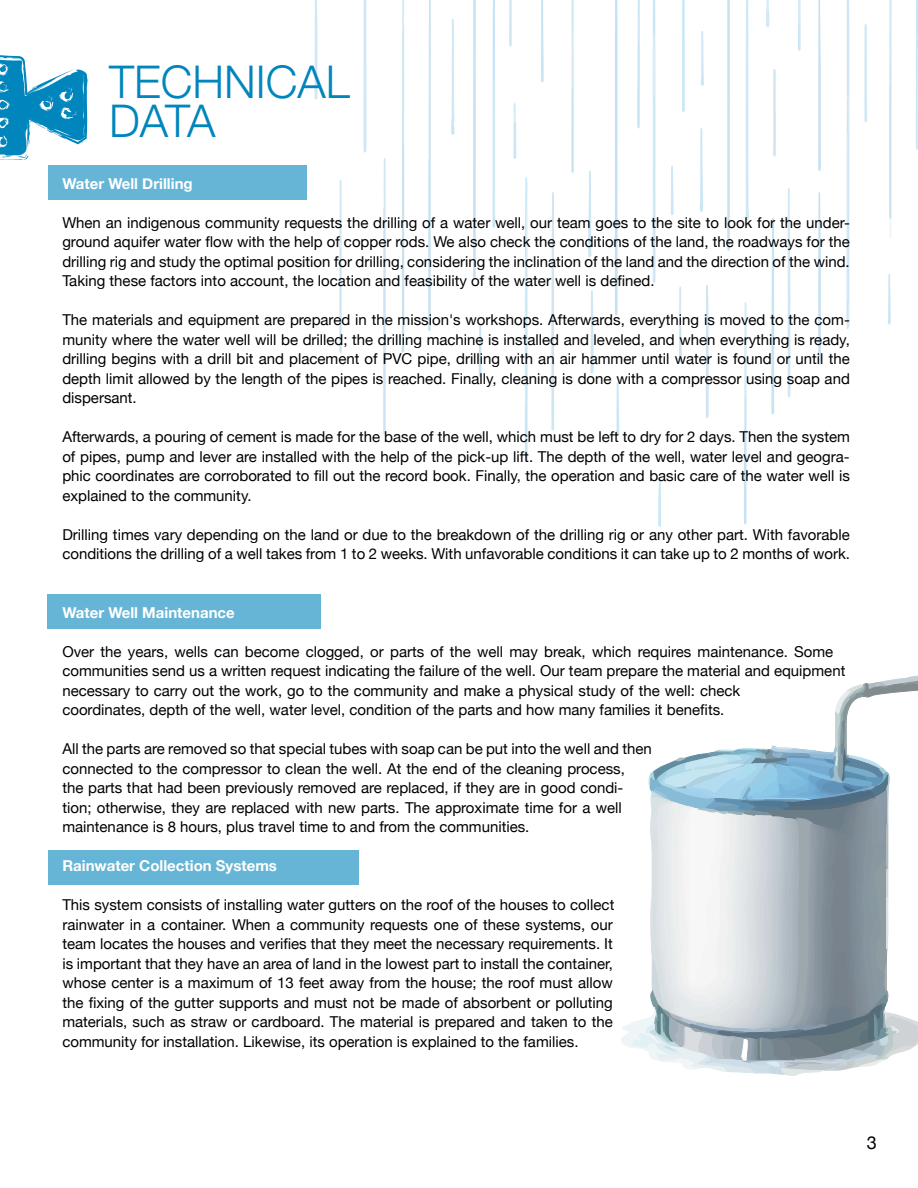
<style>
.page{position:relative;width:918px;height:1188px;background:#fff}
.page>*{position:absolute;margin:0;border:0;box-sizing:border-box;transform-origin:0 0}
.t1{font:300 45px/39px "Helvetica Neue";color:#0085bc}
.t2{font:18px "Helvetica Neue";color:#000}
.t3{font:15px/19.5px "Helvetica Neue";color:#000;text-align:justify}
.t4{font:700 15px "Helvetica Neue";color:#fff}
</style>
<div class="page">
<div style="left:48px;top:165px;width:258px;height:35px;background:#66b5d6"></div>
<div style="left:48px;top:594px;width:273px;height:35px;background:#66b5d6"></div>
<div style="left:48px;top:850px;width:310px;height:35px;background:#66b5d6"></div>
<svg style="left:615px;top:0;width:3px;height:316px"></svg>
<svg style="left:727px;top:0;width:3px;height:251px"></svg>
<svg style="left:746px;top:0;width:3px;height:220px"></svg>
<svg style="left:771px;top:217px;width:3px;height:197px"></svg>
<svg style="left:364px;top:0;width:2px;height:153px"></svg>
<svg style="left:818px;top:0;width:3px;height:171px"></svg>
<svg style="left:818px;top:192px;width:3px;height:173px"></svg>
<svg style="left:653px;top:0;width:2px;height:283px"></svg>
<svg style="left:706px;top:285px;width:3px;height:133px"></svg>
<svg style="left:315px;top:0;width:3px;height:100px"></svg>
<svg style="left:525px;top:177px;width:29px;height:285px"></svg>
<svg style="left:864px;top:24px;width:3px;height:99px"></svg>
<svg style="left:773px;top:69px;width:3px;height:88px"></svg>
<svg style="left:541px;top:0;width:3px;height:82px"></svg>
<svg style="left:590px;top:290px;width:4px;height:83px"></svg>
<svg style="left:588px;top:171px;width:4px;height:86px"></svg>
<svg style="left:700px;top:128px;width:3px;height:84px"></svg>
<svg style="left:509px;top:0;width:3px;height:47px"></svg>
<svg style="left:428px;top:0;width:3px;height:331px"></svg>
<svg style="left:571px;top:0;width:3px;height:173px"></svg>
<svg style="left:479px;top:324px;width:3px;height:53px"></svg>
<svg style="left:744px;top:302px;width:3px;height:222px"></svg>
<svg style="left:616px;top:382px;width:3px;height:54px"></svg>
<svg style="left:339px;top:180px;width:3px;height:173px"></svg>
<svg style="left:701px;top:31px;width:3px;height:55px"></svg>
<svg style="left:671px;top:166px;width:3px;height:49px"></svg>
<svg style="left:658px;top:481px;width:3px;height:46px"></svg>
<svg style="left:888px;top:274px;width:3px;height:51px"></svg>
<svg style="left:451px;top:19px;width:4px;height:116px"></svg>
<svg style="left:637px;top:0;width:3px;height:128px"></svg>
<svg style="left:383px;top:158px;width:3px;height:276px"></svg>
<svg style="left:402px;top:0;width:2px;height:353px"></svg>
<svg style="left:766px;top:0;width:3px;height:27px"></svg>
<svg style="left:679px;top:286px;width:3px;height:76px"></svg>
<svg style="left:798px;top:0;width:3px;height:51px"></svg>
<svg style="left:788px;top:188px;width:3px;height:209px"></svg>
<svg style="left:513px;top:102px;width:3px;height:57px"></svg>
<svg style="left:846px;top:0;width:4px;height:329px"></svg>
<svg style="left:473px;top:0;width:3px;height:279px"></svg>
<svg style="left:492px;top:0;width:3px;height:228px"></svg>
<svg style="left:916px;top:0;width:2px;height:150px"></svg>
<svg style="left:682px;top:0;width:3px;height:112px"></svg>
<svg style="left:889px;top:0;width:3px;height:238px"></svg>
<svg style="left:621px;top:676px;width:297px;height:400px"></svg>
<svg style="left:0;top:55px;width:88px;height:105px"></svg>
<h1 class="t1" style="left:109px;top:59px;width:242px">TECHNICAL<br>DATA</h1>
<p class="t4" style="left:62px;top:171px;width:132px">Water Well Drilling</p>
<p class="t3" style="left:62px;top:213px;width:789px">When an indigenous community requests the drilling of a water well, our team goes to the site to look for the under&shy;ground aquifer water flow with the help of copper rods. We also check the conditions of the land, the roadways for the drilling rig and study the optimal position for drilling, considering the inclination of the land and the direction of the wind.<br>Taking these factors into account, the location and feasibility of the water well is defined.</p>
<p class="t3" style="left:62px;top:311px;width:789px">The materials and equipment are prepared in the mission's workshops. Afterwards, everything is moved to the com&shy;munity where the water well will be drilled; the drilling machine is installed and leveled, and when everything is ready, drilling begins with a drill bit and placement of PVC pipe, drilling with an air hammer until water is found or until the depth limit allowed by the length of the pipes is reached. Finally, cleaning is done with a compressor using soap and dispersant.</p>
<p class="t3" style="left:62px;top:428px;width:789px">Afterwards, a pouring of cement is made for the base of the well, which must be left to dry for 2 days. Then the system of pipes, pump and lever are installed with the help of the pick-up lift. The depth of the well, water level and geogra&shy;phic coordinates are corroborated to fill out the record book. Finally, the operation and basic care of the water well is explained to the community.</p>
<p class="t3" style="left:62px;top:525px;width:789px">Drilling times vary depending on the land or due to the breakdown of the drilling rig or any other part. With favorable conditions the drilling of a well takes from 1 to 2 weeks. With unfavorable conditions it can take up to 2 months of work.</p>
<p class="t4" style="left:62px;top:600px;width:174px">Water Well Maintenance</p>
<p class="t3" style="left:62px;top:642px;width:785px;text-align:left">Over the years, wells can become clogged, or parts of the well may break, which requires maintenance. Some communities send us a written request indicating the failure of the well. Our team prepare the material and equipment necessary to carry out the work, go to the community and make a physical study of the well: check<br>coordinates, depth of the well, water level, condition of the parts and how many families it benefits.</p>
<p class="t3" style="left:62px;top:740px;width:591px;text-align:left">All the parts are removed so that special tubes with soap can be put into the well and then connected to the compressor to clean the well. At the end of the cleaning process,<br>the parts that had been previously removed are replaced, if they are in good condi&shy;tion; otherwise, they are replaced with new parts. The approximate time for a well maintenance is 8 hours, plus travel time to and from the communities.</p>
<p class="t4" style="left:62px;top:854px;width:216px">Rainwater Collection Systems</p>
<p class="t3" style="left:62px;top:896px;width:554px">This system consists of installing water gutters on the roof of the houses to collect rainwater in a container. When a community requests one of these systems, our team locates the houses and verifies that they meet the necessary requirements. It is important that they have an area of land in the lowest part to install the container, whose center is a maximum of 13 feet away from the house; the roof must allow the fixing of the gutter supports and must not be made of absorbent or polluting materials, such as straw or cardboard. The material is prepared and taken to the community for installation. Likewise, its operation is explained to the families.</p>
<p class="t2" style="left:867px;top:1130px;width:12px">3</p>
</div>
